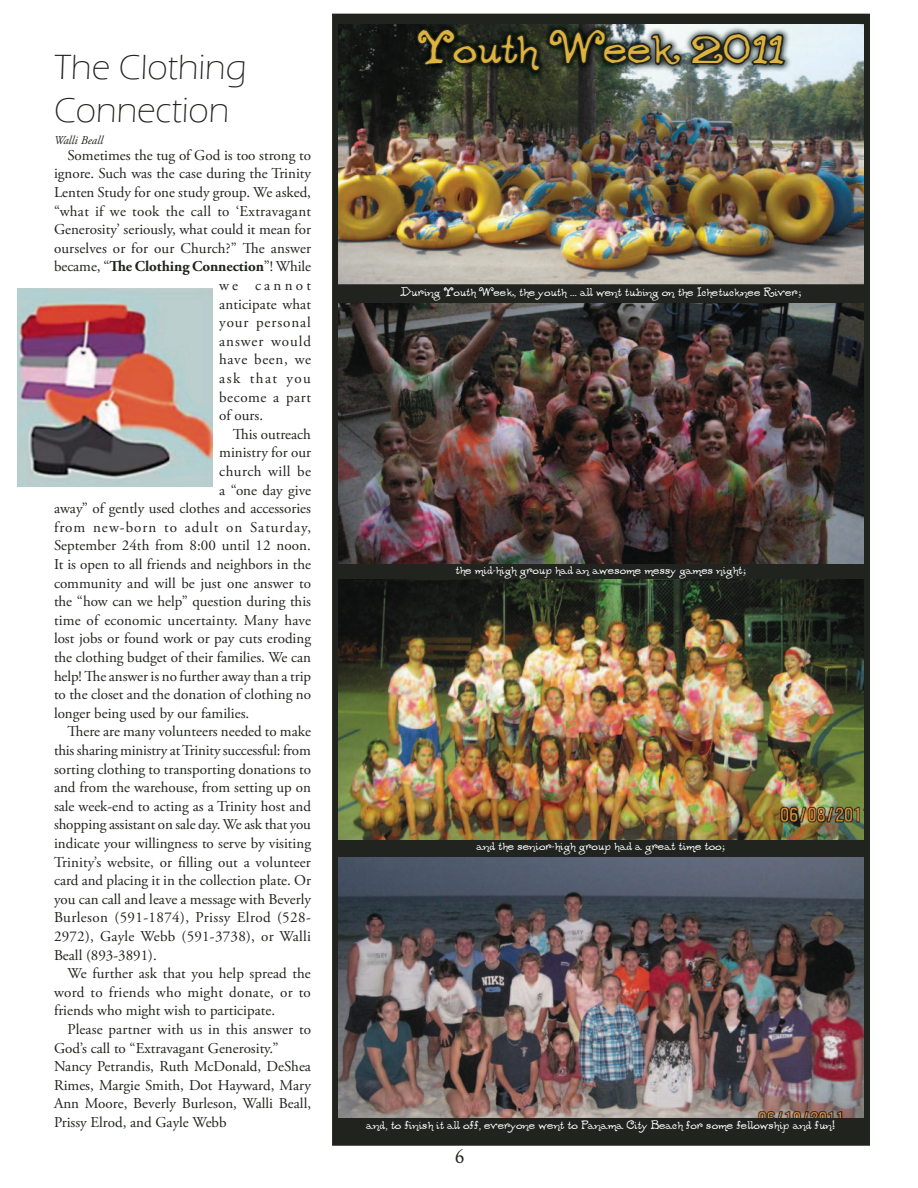
<style>
.page{position:relative;width:918px;height:1188px;background:#fff}
.page>*{position:absolute;margin:0;border:0;box-sizing:border-box;transform-origin:0 0}
.t1{font:45px "JI Escarp";color:#ddb33d}
.t2{font:300 36px/43.2px "Eras ITC";color:#20231e}
.t3{font:21px "Garamond";color:#20231e}
.t4{font:15px "Adobe Garamond Pro";color:#20231e}
.t5{font:15px "Adobe Garamond Pro";letter-spacing:.02em;color:#20231e}
.t6{font:700 15px "Adobe Garamond Pro";letter-spacing:-.005em;color:#20231e}
.t7{font:15px "Adobe Garamond Pro";letter-spacing:.025em;color:#20231e}
.t8{font:15px "Adobe Garamond Pro";letter-spacing:.065em;color:#20231e}
.t9{font:12px "JI Escarp";color:#fff}
.t10{font:italic 12px "Adobe Garamond Pro";color:#20231e}
.s1{font-weight:400}
</style>
<div class="page">
<div style="left:332px;top:14px;width:538px;height:1132px;background:#20231e"></div>
<img style="left:338px;top:24px;width:526px;height:260px">
<img style="left:338px;top:303px;width:526px;height:260px">
<img style="left:338px;top:579px;width:526px;height:261px">
<img style="left:338px;top:857px;width:526px;height:261px">
<img style="left:410px;top:21px;width:381px;height:57px">
<svg style="left:415px;top:17px;width:268px;height:81px;background:#3b4139"></svg>
<svg style="left:689px;top:13px;width:98px;height:54px;background:#5e6462"></svg>
<img style="left:17px;top:289px;width:196px;height:197px">
<h2 class="t2" style="left:54px;top:46px;width:194px">The Clothing<br>Connection</h2>
<p class="t10" style="left:54px;top:133px;width:51px">Walli Beall</p>
<p class="t4" style="left:68px;top:146px;width:245px">Sometimes the tug of God is too strong to</p>
<p class="t4" style="left:54px;top:165px;width:259px">ignore. such was the case during the Trinity</p>
<p class="t4" style="left:54px;top:183px;width:259px">Lenten Study for one study group. We asked,</p>
<p class="t5" style="left:54px;top:202px;width:259px">“what if we took the call to ‘Extravagant</p>
<p class="t4" style="left:54px;top:220px;width:259px">Generosity’ seriously, what could it mean for</p>
<p class="t4" style="left:54px;top:239px;width:259px">ourselves or for our Church?” The answer</p>
<p class="t6" style="left:54px;top:258px;width:259px"><span class="s1">became, “</span>The Clothing Connection<span class="s1">”! While</span></p>
<p class="t4" style="left:219px;top:276px;width:93px">we cannot</p>
<p class="t4" style="left:219px;top:295px;width:93px">anticipate what</p>
<p class="t4" style="left:219px;top:313px;width:93px">your personal</p>
<p class="t4" style="left:219px;top:332px;width:93px">answer would</p>
<p class="t4" style="left:219px;top:351px;width:93px">have been, we</p>
<p class="t4" style="left:219px;top:369px;width:93px">ask that you</p>
<p class="t4" style="left:219px;top:388px;width:93px">become a part</p>
<p class="t4" style="left:219px;top:406px;width:45px">of ours.</p>
<p class="t4" style="left:233px;top:425px;width:80px">This outreach</p>
<p class="t4" style="left:219px;top:444px;width:93px">ministry for our</p>
<p class="t4" style="left:219px;top:462px;width:93px">church will be</p>
<p class="t4" style="left:219px;top:481px;width:93px">a “one day give</p>
<p class="t4" style="left:54px;top:499px;width:259px">away” of gently used clothes and accessories</p>
<p class="t8" style="left:54px;top:518px;width:259px">from new-born to adult on Saturday,</p>
<p class="t4" style="left:54px;top:537px;width:258px">September 24th from 8:00 until 12 noon.</p>
<p class="t4" style="left:54px;top:555px;width:259px">It is open to all friends and neighbors in the</p>
<p class="t4" style="left:54px;top:574px;width:259px">community and will be just one answer to</p>
<p class="t4" style="left:54px;top:592px;width:259px">the “how can we help” question during this</p>
<p class="t4" style="left:54px;top:611px;width:259px">time of economic uncertainty. Many have</p>
<p class="t4" style="left:54px;top:630px;width:259px">lost jobs or found work or pay cuts eroding</p>
<p class="t4" style="left:54px;top:648px;width:259px">the clothing budget of their families. We can</p>
<p class="t4" style="left:54px;top:667px;width:259px">help! The answer is no further away than a trip</p>
<p class="t4" style="left:54px;top:685px;width:259px">to the closet and the donation of clothing no</p>
<p class="t4" style="left:54px;top:704px;width:197px">longer being used by our families.</p>
<p class="t4" style="left:68px;top:723px;width:245px">There are many volunteers needed to make</p>
<p class="t4" style="left:54px;top:741px;width:258px">this sharing ministry at Trinity successful: from</p>
<p class="t4" style="left:54px;top:760px;width:259px">sorting clothing to transporting donations to</p>
<p class="t4" style="left:54px;top:778px;width:259px">and from the warehouse, from setting up on</p>
<p class="t4" style="left:54px;top:797px;width:258px">sale week-end to acting as a Trinity host and</p>
<p class="t4" style="left:54px;top:816px;width:258px">shopping assistant on sale day. We ask that you</p>
<p class="t4" style="left:54px;top:834px;width:259px">indicate your willingness to serve by visiting</p>
<p class="t4" style="left:54px;top:853px;width:258px">Trinity’s website, or filling out a volunteer</p>
<p class="t4" style="left:54px;top:872px;width:259px">card and placing it in the collection plate. or</p>
<p class="t4" style="left:54px;top:890px;width:259px">you can call and leave a message with Beverly</p>
<p class="t7" style="left:54px;top:909px;width:258px">Burleson (591-1874), Prissy Elrod (528-</p>
<p class="t5" style="left:54px;top:927px;width:259px">2972), Gayle Webb (591-3738), or Walli</p>
<p class="t4" style="left:54px;top:946px;width:104px">Beall (893-3891).</p>
<p class="t4" style="left:68px;top:965px;width:245px">We further ask that you help spread the</p>
<p class="t4" style="left:54px;top:983px;width:258px">word to friends who might donate, or to</p>
<p class="t4" style="left:54px;top:1002px;width:223px">friends who might wish to participate.</p>
<p class="t4" style="left:68px;top:1020px;width:245px">Please partner with us in this answer to</p>
<p class="t4" style="left:54px;top:1039px;width:226px">God’s call to “Extravagant Generosity.”</p>
<p class="t4" style="left:54px;top:1058px;width:259px">nancy Petrandis, ruth Mcdonald, deshea</p>
<p class="t4" style="left:54px;top:1076px;width:259px">rimes, Margie smith, dot hayward, Mary</p>
<p class="t4" style="left:54px;top:1095px;width:259px">Ann Moore, Beverly Burleson, Walli Beall,</p>
<p class="t4" style="left:54px;top:1113px;width:174px">Prissy elrod, and Gayle Webb</p>
<h1 class="t1" style="left:417px;top:25px;width:369px">Youth Week 2011</h1>
<p class="t9" style="left:401px;top:286px;width:403px">During Youth Week, the youth ... all went tubing on the Ichetucknee River;</p>
<p class="t9" style="left:456px;top:564px;width:292px">the mid-high group had an awesome messy games night;</p>
<p class="t9" style="left:477px;top:840px;width:250px">and the senior-high group had a great time too;</p>
<p class="t9" style="left:367px;top:1119px;width:470px">and, to finish it all off, everyone went to Panama City Beach for some fellowship and fun!</p>
<h3 class="t3" style="left:455px;top:1145px;width:11px">6</h3>
</div>
